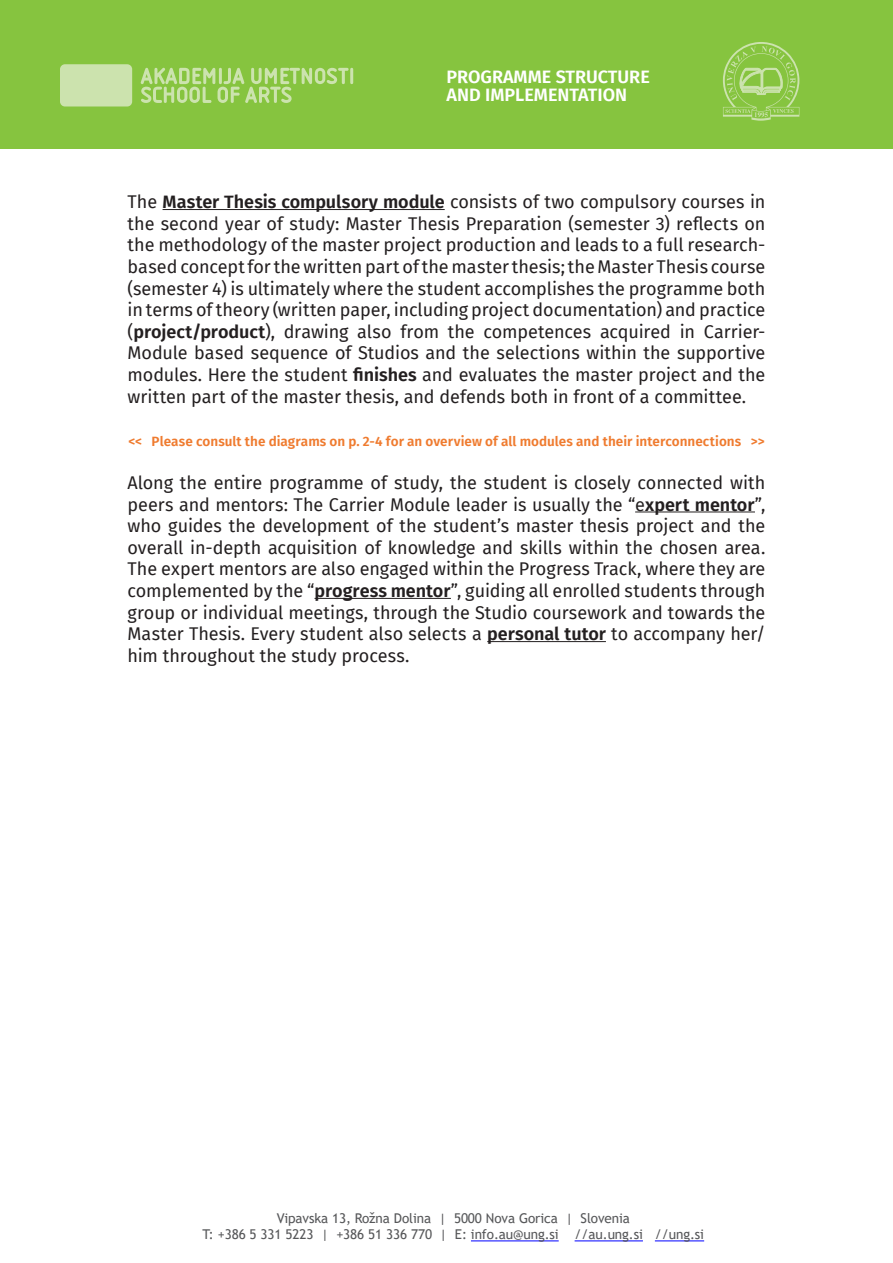
<style>
.page{position:relative;width:893px;height:1263px;background:#fff}
.page>*{position:absolute;margin:0;border:0;box-sizing:border-box;transform-origin:0 0}
.t1{font:18px/21.6px "Fira Sans";letter-spacing:-.005em;color:#231f20;text-align:justify}
.t2{font:600 18px/18px "Fira Sans";color:#fff}
.t3{font:13.5px/16.2px "Trebuchet MS";letter-spacing:-.005em;color:#57585a;text-align:center}
.t4{font:600 13.5px "Fira Sans";letter-spacing:.005em;color:#ef7b2f}
.s1{font-weight:600}
</style>
<div class="page">
<div style="left:0;top:0;width:893px;height:149px;background:#86c43f"></div>
<svg style="left:723px;top:42px;width:76px;height:79px"></svg>
<div style="left:60px;top:64px;width:72px;height:42px;background:#cce3ae;border-radius:5px"></div>
<svg style="left:141px;top:68px;width:212px;height:35px"></svg>
<hr style="left:471px;top:1240px;width:88px;height:1px;background:#00f">
<hr style="left:575px;top:1240px;width:68px;height:1px;background:#00f">
<hr style="left:655px;top:1240px;width:49px;height:1px;background:#00f">
<hr style="left:163px;top:209px;width:282px;height:1px;background:#231f20">
<hr style="left:635px;top:511px;width:120px;height:1px;background:#231f20">
<hr style="left:314px;top:598px;width:137px;height:1px;background:#231f20">
<hr style="left:487px;top:641px;width:119px;height:1px;background:#231f20">
<p class="t2" style="left:446px;top:66px;width:205px">PROGRAMME STRUCTURE<br>AND IMPLEMENTATION</p>
<p class="t1" style="left:128px;top:191px;width:639px">The <span class="s1">Master Thesis compulsory module</span> consists of two compulsory courses in the second year of study: Master Thesis Preparation (semester 3) reflects on the methodology of the master project production and leads to a full research&shy;based concept for the written part of the master thesis; the Master Thesis course (semester 4) is ultimately where the student accomplishes the programme both in terms of theory (written paper, including project documentation) and practice (<span class="s1">project/product</span>), drawing also from the competences acquired in Carrier-Module based sequence of Studios and the selections within the supportive modules. Here the student <span class="s1">finishes</span> and evaluates the master project and the written part of the master thesis, and defends both in front of a committee.</p>
<p class="t4" style="left:128px;top:430px;width:638px">&lt;&lt; Please consult the diagrams on p. 2-4 for an overview of all modules and their interconnections &gt;&gt;</p>
<p class="t1" style="left:128px;top:471px;width:639px">Along the entire programme of study, the student is closely connected with peers and mentors: The Carrier Module leader is usually the “e<span class="s1">xpert mentor</span>”, who guides the development of the student’s master thesis project and the overall in-depth acquisition of knowledge and skills within the chosen area.<br>The expert mentors are also engaged within the Progress Track, where they are complemented by the “<span class="s1">progress mentor</span>”, guiding all enrolled students through group or individual meetings, through the Studio coursework and towards the Master Thesis. Every student also selects a <span class="s1">personal tutor</span> to accompany her/ him throughout the study process.</p>
<p class="t3" style="left:203px;top:1210px;width:503px">Vipavska 13, Rožna Dolina | 5000 Nova Gorica | Slovenia<br>T: +386 5 331 5223 | +386 51 336 770 | E: info.au@ung.si //au.ung.si //ung.si</p>
</div>
